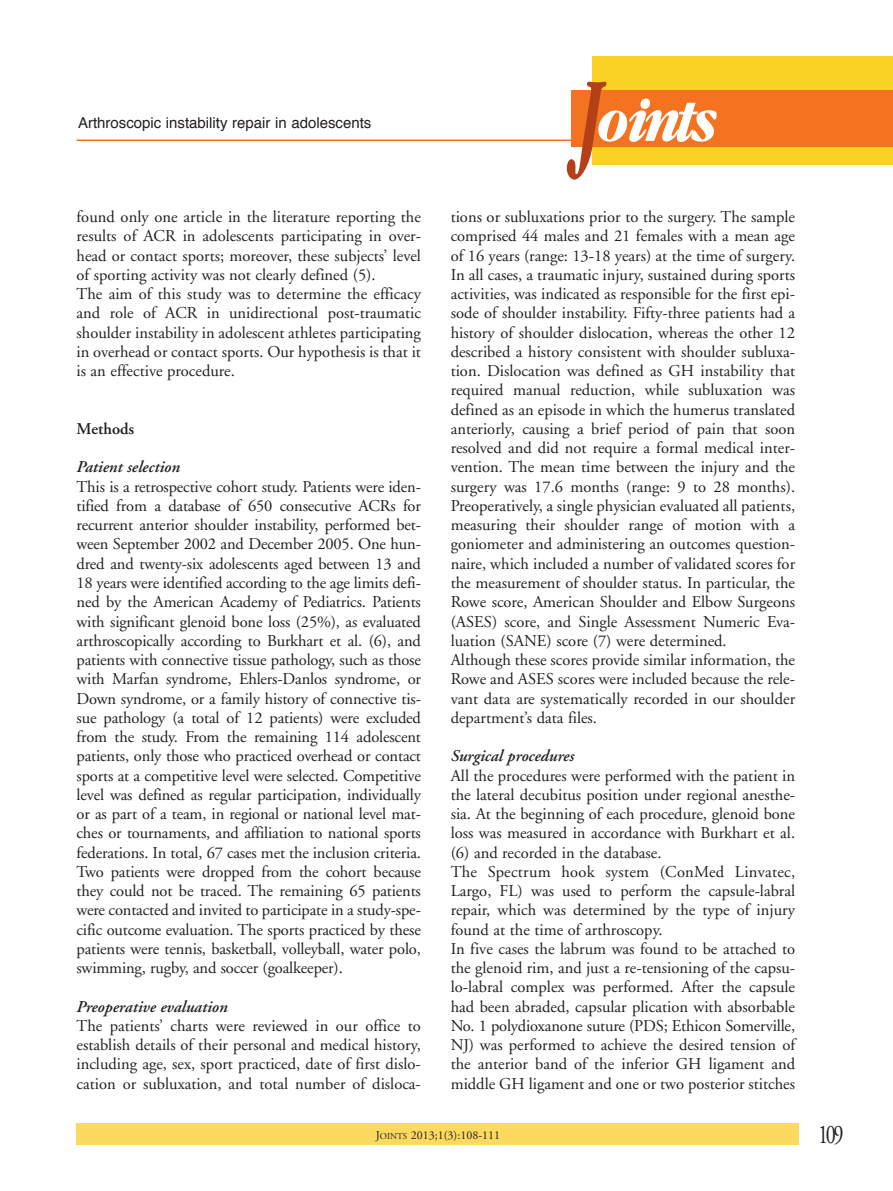
<style>
.page{position:relative;width:893px;height:1191px;background:#fff}
.page>*{position:absolute;margin:0;border:0;box-sizing:border-box;transform-origin:0 0}
.t1{font:italic 700 55.8px "Garamond Cond";letter-spacing:-.085em;color:#fff}
.t2{font:27px "Adobe Garamond";color:#231f20;scale:.75 1}
.t3{font:16.5px/19.2px "Adobe Garamond";color:#231f20}
.t4{font:italic 600 16.5px "Adobe Garamond";color:#231f20}
.t5{font:600 16.5px "Adobe Garamond";color:#231f20}
.t6{font:15px "Helvetica";color:#231f20}
.t7{font:12px "Adobe Garamond";color:#231f20}
.s1{font-size:99.9px;color:#b44018}
.s2{font-size:9px}
</style>
<div class="page">
<div style="left:77px;top:1123px;width:722px;height:22px;background:#fcd95f"></div>
<hr style="left:77px;top:139px;width:640px;height:2px;background:#f47321">
<div style="left:592px;top:56px;width:301px;height:108px;background:#fbd124"></div>
<div style="left:571px;top:91px;width:322px;height:56px;background:#f47321"></div>
<p class="t6" style="left:78px;top:116px;width:295px">arthroscopic instability repair in adolescents</p>
<p class="t3" style="left:77px;top:209px;width:346px">found only one article in the literature reporting the results of ACR in adolescents participating in over&shy;head or contact sports; moreover, these subjects’ level of sporting activity was not clearly defined (5).<br>The aim of this study was to determine the efficacy and role of ACR in unidirectional post-traumatic shoulder instability in adolescent athletes participating in overhead or contact sports. Our hypothesis is that it is an effective procedure.</p>
<p class="t5" style="left:77px;top:422px;width:59px">Methods</p>
<p class="t4" style="left:77px;top:460px;width:105px">Patient selection</p>
<p class="t3" style="left:76px;top:478px;width:346px;text-align:justify">This is a retrospective cohort study. Patients were iden&shy;tified from a database of 650 consecutive ACRs for recurrent anterior shoulder instability, performed bet&shy;ween September 2002 and December 2005. One hun&shy;dred and twenty-six adolescents aged between 13 and 18 years were identified according to the age limits defi&shy;ned by the American Academy of Pediatrics. Patients with significant glenoid bone loss (25%), as evaluated arthroscopically according to Burkhart et al. (6), and patients with connective tissue pathology, such as those with Marfan syndrome, Ehlers-Danlos syndrome, or Down syndrome, or a family history of connective tis&shy;sue pathology (a total of 12 patients) were excluded from the study. From the remaining 114 adolescent patients, only those who practiced overhead or contact sports at a competitive level were selected. Competitive level was defined as regular participation, individually or as part of a team, in regional or national level mat&shy;ches or tournaments, and affiliation to national sports federations. In total, 67 cases met the inclusion criteria.<br>Two patients were dropped from the cohort because they could not be traced. The remaining 65 patients were contacted and invited to participate in a study-spe&shy;cific outcome evaluation. The sports practiced by these patients were tennis, basketball, volleyball, water polo, swimming, rugby, and soccer (goalkeeper).</p>
<p class="t4" style="left:76px;top:1000px;width:153px">Preoperative evaluation</p>
<p class="t3" style="left:76px;top:1017px;width:346px;text-align:justify">The patients’ charts were reviewed in our office to establish details of their personal and medical history, including age, sex, sport practiced, date of first dislo&shy;cation or subluxation, and total number of disloca-</p>
<h1 class="t1" style="left:574px;top:86px;width:140px"><span class="s1">J</span>oints</h1>
<p class="t3" style="left:451px;top:209px;width:346px">tions or subluxations prior to the surgery. The sample comprised 44 males and 21 females with a mean age of 16 years (range: 13-18 years) at the time of surgery.<br>In all cases, a traumatic injury, sustained during sports activities, was indicated as responsible for the first epi&shy;sode of shoulder instability. Fifty-three patients had a history of shoulder dislocation, whereas the other 12 described a history consistent with shoulder subluxa&shy;tion. Dislocation was defined as GH instability that required manual reduction, while subluxation was defined as an episode in which the humerus translated anteriorly, causing a brief period of pain that soon resolved and did not require a formal medical inter&shy;vention. The mean time between the injury and the surgery was 17.6 months (range: 9 to 28 months).<br>Preoperatively, a single physician evaluated all patients, measuring their shoulder range of motion with a goniometer and administering an outcomes question&shy;naire, which included a number of validated scores for the measurement of shoulder status. In particular, the Rowe score, American Shoulder and Elbow Surgeons (ASES) score, and Single Assessment Numeric Eva&shy;luation (SANE) score (7) were determined.<br>Although these scores provide similar information, the Rowe and ASES scores were included because the rele&shy;vant data are systematically recorded in our shoulder department’s data files.</p>
<p class="t4" style="left:451px;top:749px;width:125px">Surgical procedures</p>
<p class="t3" style="left:451px;top:767px;width:346px">All the procedures were performed with the patient in the lateral decubitus position under regional anesthe&shy;sia. At the beginning of each procedure, glenoid bone loss was measured in accordance with Burkhart et al. (6) and recorded in the database.<br>The Spectrum hook system (ConMed Linvatec, Largo, FL) was used to perform the capsule-labral repair, which was determined by the type of injury found at the time of arthroscopy.<br>In five cases the labrum was found to be attached to the glenoid rim, and just a re-tensioning of the capsu&shy;lo-labral complex was performed. After the capsule had been abraded, capsular plication with absorbable No. 1 polydioxanone suture (PDS; Ethicon Somerville, NJ) was performed to achieve the desired tension of the anterior band of the inferior GH ligament and middle GH ligament and one or two posterior stitches</p>
<p class="t7" style="left:376px;top:1130px;width:126px">J<span class="s2">OINTS</span> 2013;1(3):108-111</p>
<h2 class="t2" style="left:818px;top:1123px;width:36px">109</h2>
</div>
